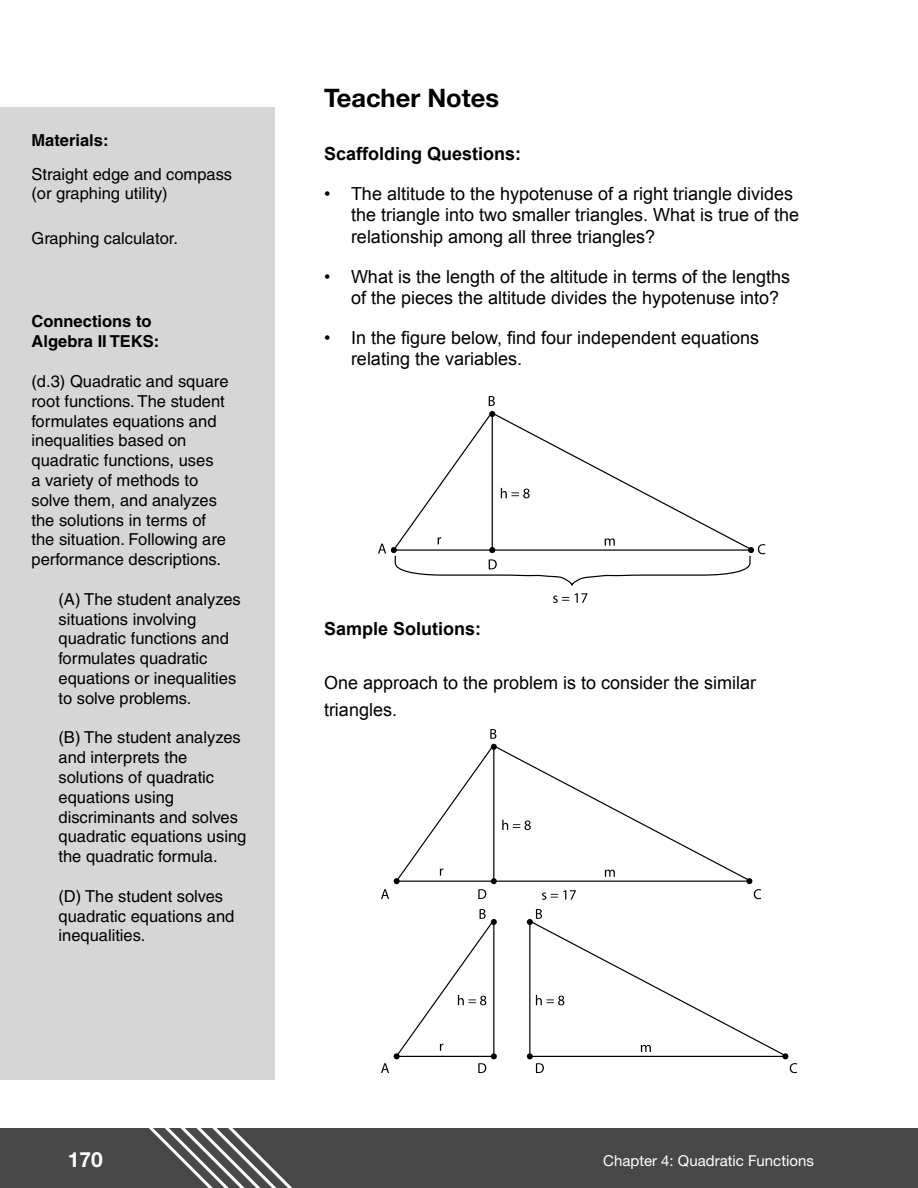
<style>
.page{position:relative;width:918px;height:1188px;background:#fff}
.page>*{position:absolute;margin:0;border:0;box-sizing:border-box;transform-origin:0 0}
._1{font:700 25.5px "Helvetica Neue";color:#000}
.t1{font:700 21px "Helvetica Neue";color:#fff}
.h_i__0-1{font:18px/21.6px "Arial";color:#000}
.ind__1{font:18px/27px "Arial";color:#000}
.h_i__0-1-2{font:700 18px "Arial";color:#000}
.Body_Text_Indent{font:16.5px/19.8px "Helvetica";color:#000}
.h_i__0-1-3{font:16.5px/19.8px "Helvetica";color:#000}
.h_i__0-1-4{font:700 16.5px/19.8px "Helvetica";color:#000}
.t2{font:15px "Helvetica Neue";color:#fff}
</style>
<div class="page">
<div style="left:0;top:1128px;width:918px;height:60px;background:#484848"></div>
<svg style="left:149px;top:1128px;width:144px;height:60px"></svg>
<div style="left:0;top:108px;width:275px;height:972px;background:#d6d6d6"></div>
<svg style="left:398px;top:747px;width:348px;height:135px"></svg>
<svg style="left:490px;top:729px;width:7px;height:21px"></svg>
<svg style="left:381px;top:878px;width:19px;height:21px"></svg>
<svg style="left:478px;top:878px;width:19px;height:21px"></svg>
<svg style="left:746px;top:878px;width:15px;height:21px"></svg>
<svg style="left:502px;top:820px;width:29px;height:10px"></svg>
<svg style="left:440px;top:868px;width:3px;height:8px"></svg>
<svg style="left:605px;top:870px;width:10px;height:7px"></svg>
<svg style="left:542px;top:890px;width:34px;height:10px"></svg>
<svg style="left:402px;top:413px;width:327px;height:124px"></svg>
<svg style="left:489px;top:396px;width:6px;height:21px"></svg>
<svg style="left:501px;top:488px;width:29px;height:10px"></svg>
<svg style="left:553px;top:596px;width:16px;height:7px"></svg>
<svg style="left:575px;top:593px;width:12px;height:10px"></svg>
<svg style="left:378px;top:537px;width:387px;height:49px"></svg>
<svg style="left:527px;top:909px;width:270px;height:164px"></svg>
<svg style="left:381px;top:909px;width:116px;height:164px"></svg>
<p class="h_i__0-1-4" style="left:32px;top:130px;width:79px">Materials:</p>
<p class="h_i__0-1-3" style="left:32px;top:164px;width:202px">Straight edge and compass (or graphing utility)</p>
<p class="h_i__0-1-3" style="left:32px;top:229px;width:148px">Graphing calculator.</p>
<p class="h_i__0-1-4" style="left:32px;top:311px;width:129px">Connections to<br>Algebra II TEKS:</p>
<p class="Body_Text_Indent" style="left:32px;top:371px;width:199px">(d.3) Quadratic and square root functions. The student formulates equations and inequalities based on quadratic functions, uses<br>a variety of methods to solve them, and analyzes the solutions in terms of the situation. Following are performance descriptions.</p>
<p class="Body_Text_Indent" style="left:58px;top:589px;width:184px">(A) The student analyzes situations involving quadratic functions and formulates quadratic equations or inequalities to solve problems.</p>
<p class="Body_Text_Indent" style="left:58px;top:728px;width:189px">(B) The student analyzes and interprets the solutions of quadratic equations using discriminants and solves quadratic equations using the quadratic formula.</p>
<p class="Body_Text_Indent" style="left:58px;top:886px;width:177px">(D) The student solves quadratic equations and inequalities.</p>
<p class="_1" style="left:324px;top:82px;width:177px">Teacher Notes</p>
<p class="h_i__0-1-2" style="left:324px;top:144px;width:199px">Scaffolding Questions:</p>
<p class="h_i__0-1" style="left:351px;top:183px;width:450px;text-indent:-27px">• The altitude to the hypotenuse of a right triangle divides the triangle into two smaller triangles. What is true of the relationship among all three triangles?</p>
<p class="h_i__0-1" style="left:351px;top:266px;width:441px;text-indent:-27px">• What is the length of the altitude in terms of the lengths of the pieces the altitude divides the hypotenuse into?</p>
<p class="h_i__0-1" style="left:351px;top:327px;width:410px;text-indent:-27px">• In the figure below, find four independent equations relating the variables.</p>
<p class="h_i__0-1-2" style="left:324px;top:619px;width:159px">Sample Solutions:</p>
<p class="ind__1" style="left:324px;top:670px;width:434px">One approach to the problem is to consider the similar triangles.</p>
<p class="t1" style="left:68px;top:1146px;width:37px">170</p>
<p class="t2" style="left:603px;top:1152px;width:212px">Chapter 4: Quadratic Functions</p>
</div>
